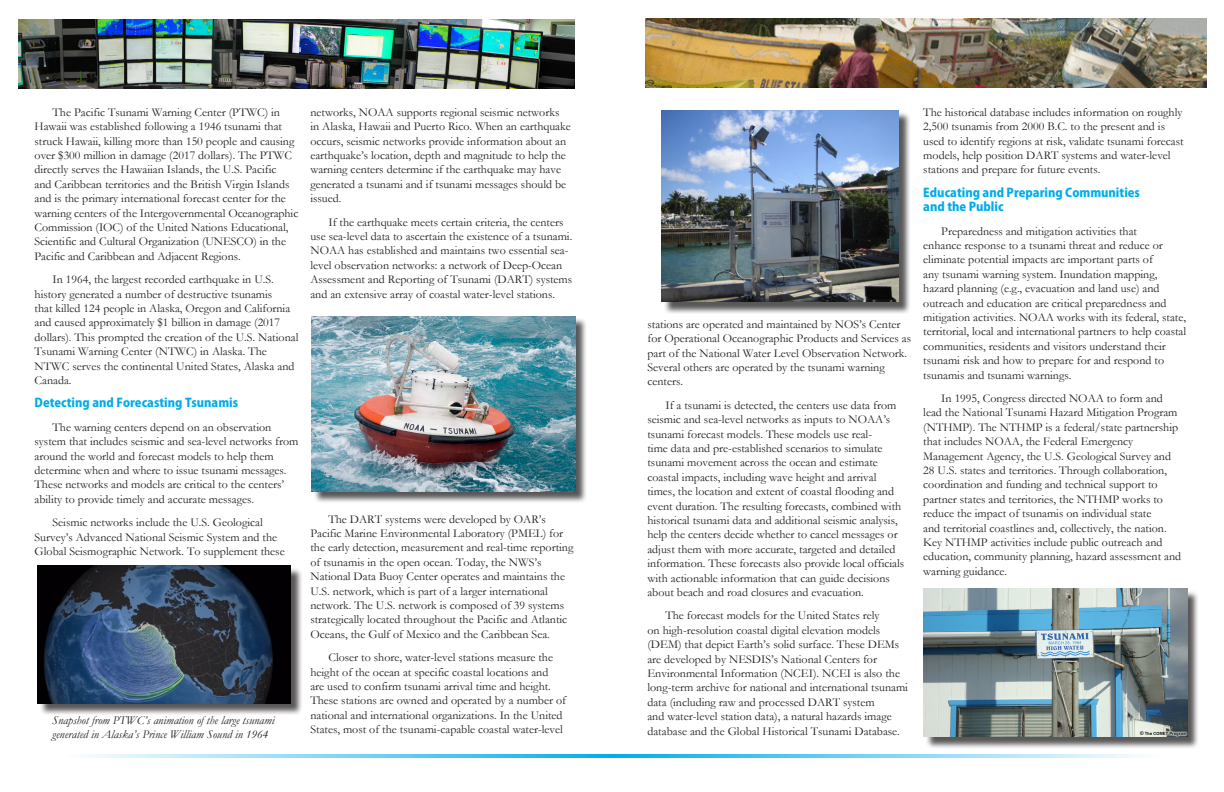
<style>
.page{position:relative;width:1224px;height:792px;background:#fff}
.page>*{position:absolute;margin:0;border:0;box-sizing:border-box;transform-origin:0 0}
.t1{font:12px/14.4px "Garamond";color:#231f20}
.t2{font:italic 12px/14.4px "Garamond";color:#231f20}
.Subhead{font:800 12px/14.4px "Koz Go Pro";color:#00acec}
</style>
<div class="page">
<img style="left:645px;top:18px;width:562px;height:69px">
<hr style="left:63px;top:754px;width:549px;height:3px;background:#00acec">
<hr style="left:612px;top:754px;width:549px;height:3px;background:#00acec">
<div style="left:313px;top:318px;width:275px;height:186px;background:#231f20;opacity:.75"></div>
<img style="left:311px;top:316px;width:264px;height:175px">
<div style="left:39px;top:567px;width:264px;height:148px;background:#231f20;opacity:.75"></div>
<img style="left:38px;top:566px;width:252px;height:137px">
<img style="left:18px;top:19px;width:556px;height:69px">
<div style="left:925px;top:590px;width:275px;height:159px;background:#231f20;opacity:.75"></div>
<img style="left:924px;top:589px;width:263px;height:148px">
<div style="left:663px;top:112px;width:248px;height:202px;background:#231f20;opacity:.75"></div>
<img style="left:661px;top:110px;width:237px;height:192px">
<p class="t1" style="left:35px;top:105px;width:265px;text-indent:18px">The Pacific Tsunami Warning Center (PTWC) in Hawaii was established following a 1946 tsunami that struck Hawaii, killing more than 150 people and causing over $300 million in damage (2017 dollars). The PTWC directly serves the Hawaiian Islands, the U.S. Pacific<br>and Caribbean territories and the British Virgin Islands and is the primary international forecast center for the warning centers of the Intergovernmental Oceanographic Commission (IOC) of the United Nations Educational, Scientific and Cultural Organization (UNESCO) in the Pacific and Caribbean and Adjacent Regions.</p>
<p class="t1" style="left:35px;top:272px;width:265px;text-indent:18px">In 1964, the largest recorded earthquake in U.S. history generated a number of destructive tsunamis<br>that killed 124 people in Alaska, Oregon and California and caused approximately $1 billion in damage (2017 dollars). This prompted the creation of the U.S. National Tsunami Warning Center (NTWC) in Alaska. The NTWC serves the continental United States, Alaska and Canada.</p>
<p class="Subhead" style="left:35px;top:397px;width:205px">Detecting and Forecasting Tsunamis</p>
<p class="t1" style="left:35px;top:420px;width:265px;text-indent:18px">The warning centers depend on an observation system that includes seismic and sea-level networks from around the world and forecast models to help them determine when and where to issue tsunami messages.<br>These networks and models are critical to the centers’ ability to provide timely and accurate messages.</p>
<p class="t1" style="left:35px;top:515px;width:252px;text-indent:18px">Seismic networks include the U.S. Geological<br>Survey’s Advanced National Seismic System and the<br>Global Seismographic Network. To supplement these</p>
<p class="t2" style="left:52px;top:713px;width:224px">Snapshot from PTWC’s animation of the large tsunami generated in Alaska’s Prince William Sound in 1964</p>
<p class="t1" style="left:310px;top:105px;width:262px">networks, NOAA supports regional seismic networks in Alaska, Hawaii and Puerto Rico. When an earthquake occurs, seismic networks provide information about an earthquake’s location, depth and magnitude to help the warning centers determine if the earthquake may have generated a tsunami and if tsunami messages should be issued.</p>
<p class="t1" style="left:310px;top:214px;width:263px;text-indent:18px">If the earthquake meets certain criteria, the centers use sea-level data to ascertain the existence of a tsunami.<br>NOAA has established and maintains two essential sea&shy;level observation networks: a network of Deep-Ocean Assessment and Reporting of Tsunami (DART) systems and an extensive array of coastal water-level stations.</p>
<p class="t1" style="left:310px;top:511px;width:265px;text-indent:18px">The DART systems were developed by OAR’s Pacific Marine Environmental Laboratory (PMEL) for the early detection, measurement and real-time reporting of tsunamis in the open ocean. Today, the NWS’s National Data Buoy Center operates and maintains the U.S. network, which is part of a larger international network. The U.S. network is composed of 39 systems strategically located throughout the Pacific and Atlantic Oceans, the Gulf of Mexico and the Caribbean Sea.</p>
<p class="t1" style="left:310px;top:650px;width:257px;text-indent:18px">Closer to shore, water-level stations measure the height of the ocean at specific coastal locations and<br>are used to confirm tsunami arrival time and height.<br>These stations are owned and operated by a number of national and international organizations. In the United States, most of the tsunami-capable coastal water-level</p>
<p class="t1" style="left:647px;top:317px;width:265px">stations are operated and maintained by NOS’s Center for Operational Oceanographic Products and Services as part of the National Water Level Observation Network.<br>Several others are operated by the tsunami warning centers.</p>
<p class="t1" style="left:647px;top:398px;width:258px;text-indent:18px">If a tsunami is detected, the centers use data from seismic and sea-level networks as inputs to NOAA’s tsunami forecast models. These models use real-<br>time data and pre-established scenarios to simulate tsunami movement across the ocean and estimate coastal impacts, including wave height and arrival times, the location and extent of coastal flooding and event duration. The resulting forecasts, combined with historical tsunami data and additional seismic analysis, help the centers decide whether to cancel messages or adjust them with more accurate, targeted and detailed information. These forecasts also provide local officials with actionable information that can guide decisions about beach and road closures and evacuation.</p>
<p class="t1" style="left:647px;top:608px;width:262px;text-indent:18px">The forecast models for the United States rely<br>on high-resolution coastal digital elevation models (DEM) that depict Earth’s solid surface. These DEMs are developed by NESDIS’s National Centers for Environmental Information (NCEI). NCEI is also the long-term archive for national and international tsunami data (including raw and processed DART system<br>and water-level station data), a natural hazards image database and the Global Historical Tsunami Database.</p>
<p class="t1" style="left:923px;top:105px;width:262px">The historical database includes information on roughly 2,500 tsunamis from 2000 B.C. to the present and is used to identify regions at risk, validate tsunami forecast models, help position DART systems and water-level stations and prepare for future events.</p>
<p class="Subhead" style="left:923px;top:186px;width:218px">Educating and Preparing Communities and the Public</p>
<p class="t1" style="left:923px;top:223px;width:264px;text-indent:18px">Preparedness and mitigation activities that<br>enhance response to a tsunami threat and reduce or eliminate potential impacts are important parts of<br>any tsunami warning system. Inundation mapping, hazard planning (e.g., evacuation and land use) and outreach and education are critical preparedness and mitigation activities. NOAA works with its federal, state, territorial, local and international partners to help coastal communities, residents and visitors understand their tsunami risk and how to prepare for and respond to tsunamis and tsunami warnings.</p>
<p class="t1" style="left:923px;top:391px;width:259px;text-indent:18px">In 1995, Congress directed NOAA to form and lead the National Tsunami Hazard Mitigation Program (NTHMP). The NTHMP is a federal/state partnership that includes NOAA, the Federal Emergency Management Agency, the U.S. Geological Survey and 28 U.S. states and territories. Through collaboration, coordination and funding and technical support to partner states and territories, the NTHMP works to reduce the impact of tsunamis on individual state<br>and territorial coastlines and, collectively, the nation.<br>Key NTHMP activities include public outreach and education, community planning, hazard assessment and warning guidance.</p>
</div>
